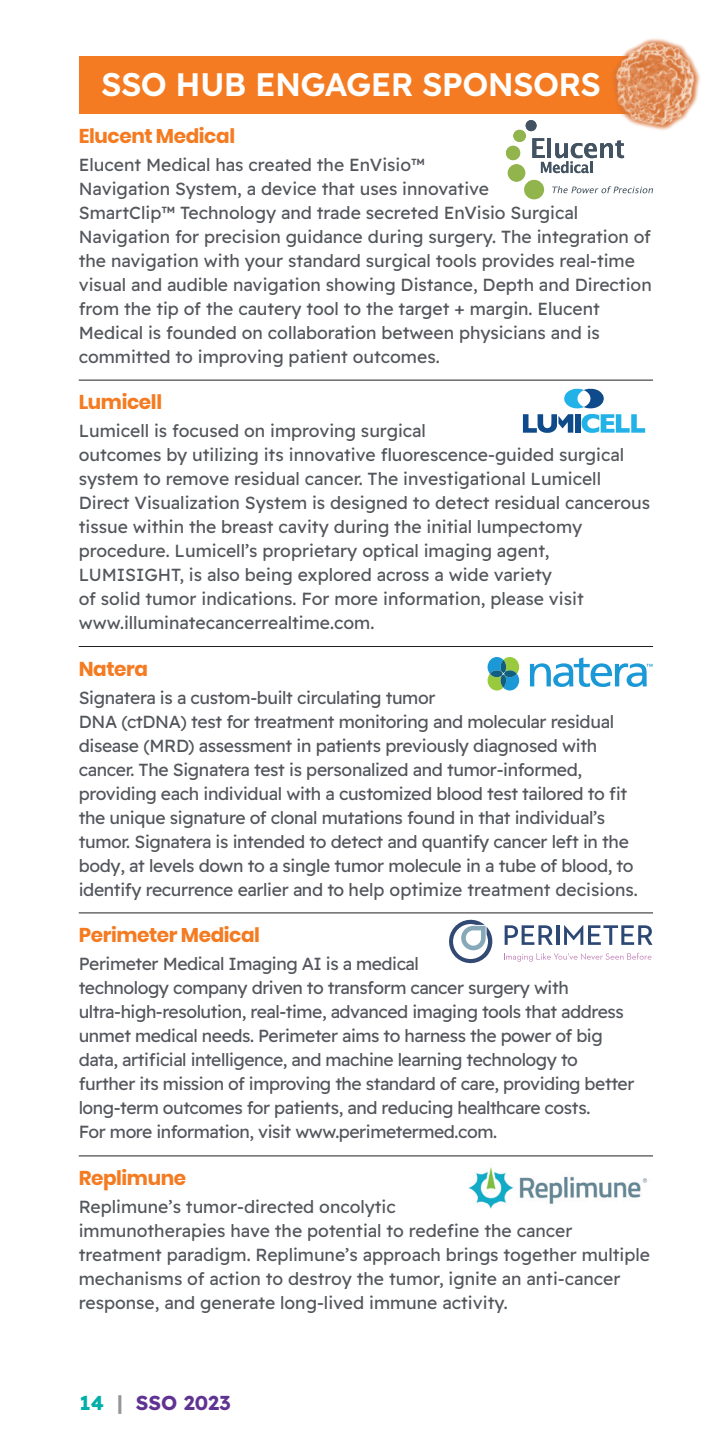
<style>
.page{position:relative;width:720px;height:1440px;background:#fff}
.page>*{position:absolute;margin:0;border:0;box-sizing:border-box;transform-origin:0 0}
.t1{font:32.5px "Readex Pro";letter-spacing:-.02em;color:#fff}
.t2{font:700 20px "Poppins";letter-spacing:-.02em;color:#f47b21}
.t3{font:20px "Readex Pro";color:#603393}
.t4{font:17.5px/24px "Readex Pro";letter-spacing:-.005em;color:#53565b}
.t5{font:17.5px/24px "Readex Pro";letter-spacing:-.025em;color:#53565b}
.s1{color:#00afa9}
.s2{color:#939598}
</style>
<div class="page">
<div style="left:79px;top:57px;width:586px;height:57px;background:#f47b21"></div>
<div style="left:524px;top:180px;width:20px;height:19px;background:#91b44c;border-radius:50%"></div>
<div style="left:506px;top:146px;width:14px;height:14px;background:#91b44c;border-radius:50%"></div>
<div style="left:526px;top:120px;width:11px;height:11px;background:#435362;border-radius:50%"></div>
<div style="left:508px;top:164px;width:17px;height:18px;background:#91b44c;border-radius:50%"></div>
<div style="left:513px;top:130px;width:13px;height:12px;background:#91b44c;border-radius:50%"></div>
<svg style="left:532px;top:138px;width:92px;height:35px"></svg>
<svg style="left:552px;top:186px;width:101px;height:7px"></svg>
<svg style="left:488px;top:657px;width:31px;height:34px"></svg>
<svg style="left:530px;top:657px;width:122px;height:30px"></svg>
<svg style="left:504px;top:953px;width:148px;height:9px"></svg>
<svg style="left:505px;top:925px;width:48px;height:20px"></svg>
<hr style="left:556px;top:925px;width:3px;height:20px;background:#2d4874">
<svg style="left:564px;top:925px;width:88px;height:20px"></svg>
<svg style="left:449px;top:920px;width:44px;height:43px"></svg>
<hr style="left:79px;top:380px;width:574px;height:1px;background:#231f20">
<hr style="left:79px;top:646px;width:574px;height:1px;background:#231f20">
<hr style="left:79px;top:1155px;width:574px;height:1px;background:#231f20">
<hr style="left:79px;top:912px;width:574px;height:1px;background:#231f20">
<img style="left:588px;top:38px;width:112px;height:117px">
<svg style="left:564px;top:389px;width:40px;height:19px"></svg>
<svg style="left:523px;top:414px;width:50px;height:19px"></svg>
<svg style="left:582px;top:414px;width:63px;height:19px"></svg>
<div style="left:575px;top:414px;width:5px;height:19px;background:#0f4a8a"></div>
<img style="left:468px;top:1167px;width:179px;height:41px">
<h1 class="t1" style="left:101px;top:66px;width:501px">SSO HUB ENGAGER SPONSORS</h1>
<p class="t2" style="left:79px;top:124px;width:158px">Elucent Medical</p>
<p class="t4" style="left:79px;top:153px;width:575px">Elucent Medical has created the EnVisio™<br>Navigation System, a device that uses innovative<br>SmartClip™ Technology and trade secreted EnVisio Surgical Navigation for precision guidance during surgery. The integration of the navigation with your standard surgical tools provides real-time visual and audible navigation showing Distance, Depth and Direction from the tip of the cautery tool to the target + margin. Elucent Medical is founded on collaboration between physicians and is committed to improving patient outcomes.</p>
<p class="t2" style="left:79px;top:391px;width:85px">Lumicell</p>
<p class="t4" style="left:79px;top:419px;width:573px">Lumicell is focused on improving surgical<br>outcomes by utilizing its innovative fluorescence-guided surgical system to remove residual cancer. The investigational Lumicell Direct Visualization System is designed to detect residual cancerous tissue within the breast cavity during the initial lumpectomy procedure. Lumicell’s proprietary optical imaging agent, LUMISIGHT, is also being explored across a wide variety<br>of solid tumor indications. For more information, please visit www.illuminatecancerrealtime.com.</p>
<p class="t2" style="left:79px;top:657px;width:71px">Natera</p>
<p class="t4" style="left:79px;top:686px;width:561px">Signatera is a custom-built circulating tumor<br>DNA (ctDNA) test for treatment monitoring and molecular residual disease (MRD) assessment in patients previously diagnosed with cancer. The Signatera test is personalized and tumor-informed, providing each individual with a customized blood test tailored to fit the unique signature of clonal mutations found in that individual’s tumor. Signatera is intended to detect and quantify cancer left in the body, at levels down to a single tumor molecule in a tube of blood, to identify recurrence earlier and to help optimize treatment decisions.</p>
<p class="t2" style="left:79px;top:924px;width:183px">Perimeter Medical</p>
<p class="t5" style="left:79px;top:952px;width:557px">Perimeter Medical Imaging AI is a medical<br>technology company driven to transform cancer surgery with ultra-high-resolution, real-time, advanced imaging tools that address unmet medical needs. Perimeter aims to harness the power of big data, artificial intelligence, and machine learning technology to further its mission of improving the standard of care, providing better long-term outcomes for patients, and reducing healthcare costs.<br>For more information, visit www.perimetermed.com.</p>
<p class="t2" style="left:79px;top:1166px;width:109px">Replimune</p>
<p class="t4" style="left:79px;top:1195px;width:573px">Replimune’s tumor-directed oncolytic<br>immunotherapies have the potential to redefine the cancer treatment paradigm. Replimune’s approach brings together multiple mechanisms of action to destroy the tumor, ignite an anti-cancer response, and generate long-lived immune activity.</p>
<p class="t3" style="left:80px;top:1391px;width:153px"><span class="s1">14</span> <span class="s2">|</span> SSO 2023</p>
</div>
